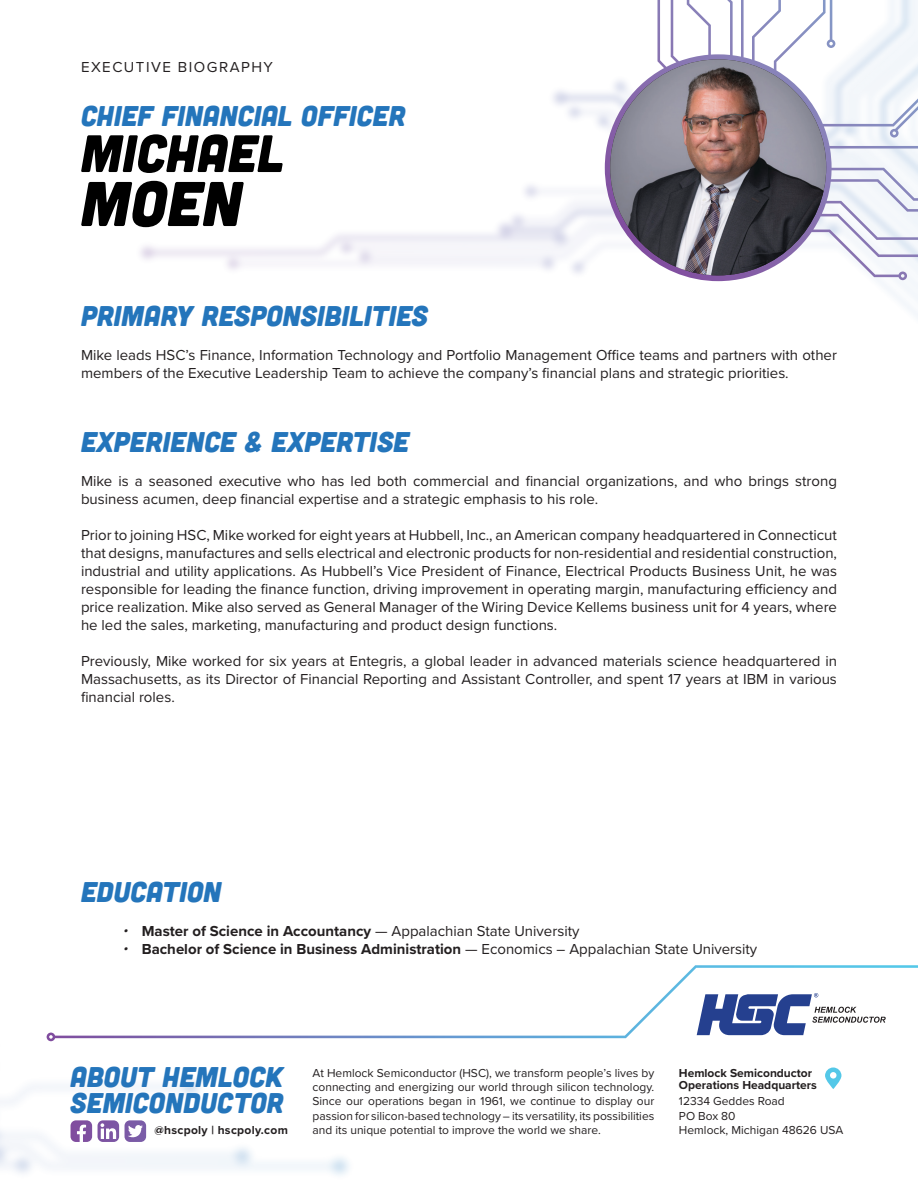
<style>
.page{position:relative;width:918px;height:1188px;background:#fff}
.page>*{position:absolute;margin:0;border:0;box-sizing:border-box;transform-origin:0 0}
.headline{font:italic 63px "Cubano";color:#000}
.headline-2{font:italic 52.5px "Cubano";color:#000}
.headline-3{font:italic 28.5px/25.5px "Cubano";color:#2475bb}
.body{font:15px/18px "Proxima Nova";color:#231f20}
.t1{font:700 15px "Proxima Nova";color:#231f20}
.body-2{font:15px "Proxima Nova";letter-spacing:.1em;color:#231f20}
.t2{font:12px/14.4px "Proxima Nova";color:#231f20;text-align:justify}
.t3{font:700 12px/12px "Proxima Nova";color:#231f20}
.t4{font:700 12px "Proxima Nova";letter-spacing:.025em;color:#231f20}
.s1{font-family:"Cubano";font-weight:400;font-style:italic}
.s2{font-weight:400}
</style>
<div class="page">
<svg style="left:478px;top:965px;width:440px;height:74px"></svg>
<svg style="left:697px;top:993px;width:189px;height:42px"></svg>
<svg style="left:825px;top:1068px;width:16px;height:21px"></svg>
<img style="left:0;top:1032px;width:478px;height:143px">
<svg style="left:605px;top:0;width:313px;height:281px"></svg>
<img style="left:610px;top:59px;width:216px;height:216px;border-radius:108px">
<p class="body-2" style="left:81px;top:56px;width:193px">EXECUTIVE BIOGRAPHY</p>
<p class="headline-3" style="left:81px;top:102px;width:326px">CHIEF FINANCIAL OFFICER</p>
<p class="headline-2" style="left:81px;top:120px;width:205px">MICHAEL</p>
<p class="headline" style="left:81px;top:164px;width:163px">MOEN</p>
<p class="headline-3" style="left:81px;top:302px;width:348px">PRIMARY RESPONSIBILITIES</p>
<p class="body" style="left:81px;top:345px;width:758px">Mike leads HSC’s Finance, Information Technology and Portfolio Management Office teams and partners with other members of the Executive Leadership Team to achieve the company’s financial plans and strategic priorities.</p>
<p class="headline-3" style="left:81px;top:428px;width:330px">EXPERIENCE &amp; EXPERTISE</p>
<p class="body" style="left:81px;top:471px;width:758px">Mike is a seasoned executive who has led both commercial and financial organizations, and who brings strong business acumen, deep financial expertise and a strategic emphasis to his role.</p>
<p class="body" style="left:81px;top:525px;width:758px;text-align:justify">Prior to joining HSC, Mike worked for eight years at Hubbell, Inc., an American company headquartered in Connecticut that designs, manufactures and sells electrical and electronic products for non-residential and residential construction, industrial and utility applications. As Hubbell’s Vice President of Finance, Electrical Products Business Unit, he was responsible for leading the finance function, driving improvement in operating margin, manufacturing efficiency and price realization. Mike also served as General Manager of the Wiring Device Kellems business unit for 4 years, where he led the sales, marketing, manufacturing and product design functions.</p>
<p class="body" style="left:81px;top:651px;width:758px;text-align:justify">Previously, Mike worked for six years at Entegris, a global leader in advanced materials science headquartered in Massachusetts, as its Director of Financial Reporting and Assistant Controller, and spent 17 years at IBM in various financial roles.</p>
<p class="headline-3" style="left:81px;top:878px;width:142px">EDUCATION</p>
<p class="t1" style="left:122px;top:920px;width:459px"><span class="s1">•</span> Master of Science in Accountancy <span class="s2">— Appalachian State University</span></p>
<p class="t1" style="left:122px;top:938px;width:637px"><span class="s1">•</span> Bachelor of Science in Business Administration <span class="s2">— Economics – Appalachian State University</span></p>
<h3 class="headline-3" style="left:71px;top:1063px;width:215px">ABOUT HEMLOCK<br>SEMICONDUCTOR</h3>
<p class="t4" style="left:155px;top:1121px;width:135px">@hscpoly | hscpoly.com</p>
<p class="t2" style="left:313px;top:1065px;width:343px">At Hemlock Semiconductor (HSC), we transform people’s lives by connecting and energizing our world through silicon technology.<br>Since our operations began in 1961, we continue to display our passion for silicon‑based technology – its versatility, its possibilities and its unique potential to improve the world we share.</p>
<p class="t3" style="left:679px;top:1067px;width:139px">Hemlock Semiconductor<br>Operations Headquarters</p>
<p class="t2" style="left:679px;top:1094px;width:166px;text-align:left">12334 Geddes Road<br>PO Box 80<br>Hemlock, Michigan 48626 USA</p>
</div>
